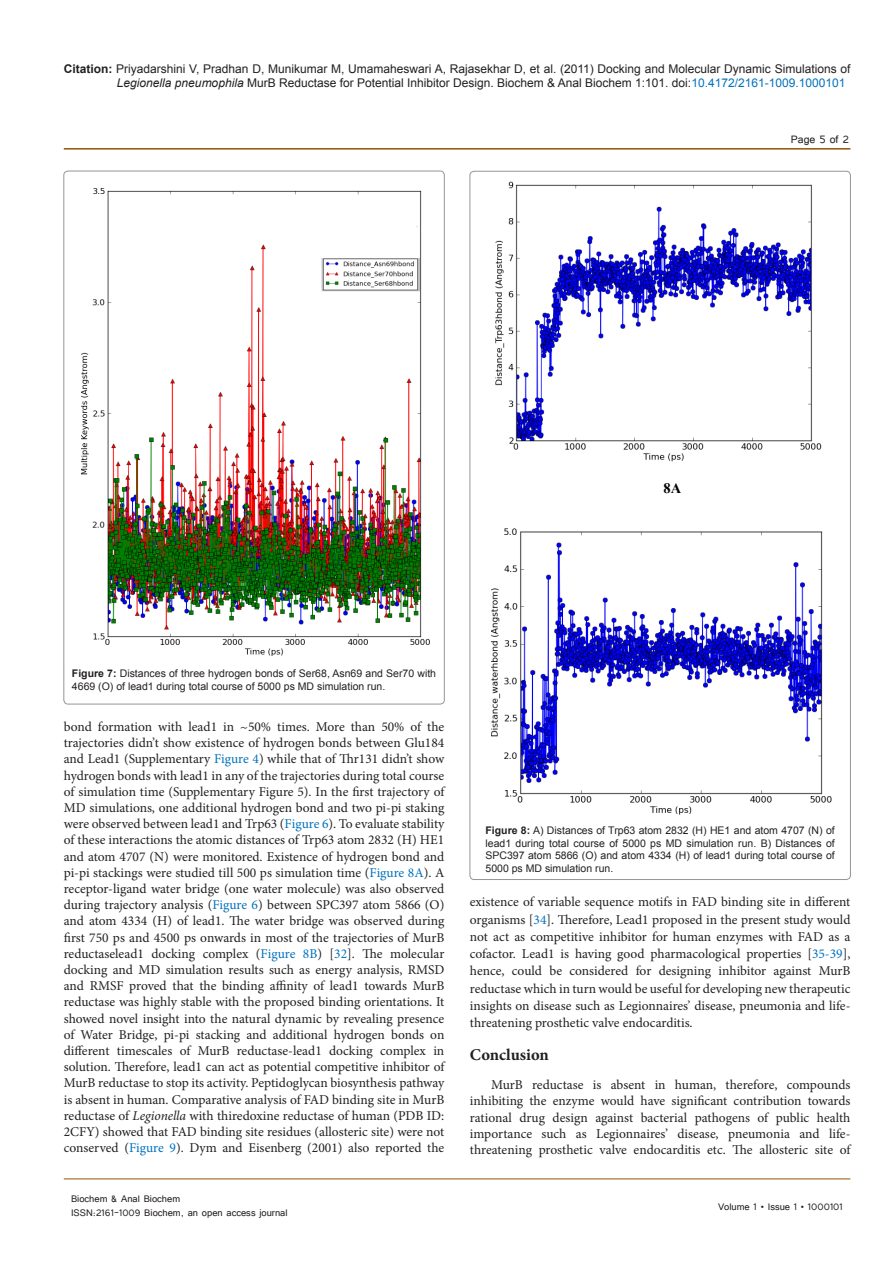
<style>
.page{position:relative;width:893px;height:1263px;background:#fff}
.page>*{position:absolute;margin:0;border:0;box-sizing:border-box;transform-origin:0 0}
.t1{font:700 16.5px "Minion Pro";color:#231f20}
.t2{font:700 14.4px "Times New Roman";color:#000}
.t3{font:13.5px/16.2px "Minion Pro";color:#231f20;text-align:justify}
.t4{font:13.5px "Tunga";color:#231f20}
.t5{font:12px/14.4px "Arial";color:#231f20}
.t6{font:12px/14.4px "Tunga";color:#231f20}
.t7{font:10.5px/12.6px "Arial";color:#231f20}
.s1{font-weight:700}
.s2{font-style:italic}
.s3{color:#0072bc}
</style>
<div class="page">
<hr style="left:64px;top:148px;width:786px;height:2px;background:#905500">
<hr style="left:64px;top:1179px;width:786px;height:1px;background:#905500">
<img style="left:81px;top:188px;width:349px;height:468px">
<img style="left:495px;top:181px;width:327px;height:281px">
<img style="left:491px;top:528px;width:341px;height:287px">
<p class="t5" style="left:117px;top:61px;width:735px;text-indent:-53px"><span class="s1">Citation:</span> Priyadarshini V, Pradhan D, Munikumar M, Umamaheswari A, Rajasekhar D, et al. (2011) Docking and Molecular Dynamic Simulations of<br><span class="s2">Legionella pneumophila</span> MurB Reductase for Potential Inhibitor Design. Biochem &amp; Anal Biochem 1:101. doi:<span class="s3">10.4172/2161-1009.1000101</span></p>
<p class="t4" style="left:791px;top:131px;width:60px">Page 5 of 2</p>
<p class="t2" style="left:664px;top:478px;width:19px">8A</p>
<p class="t7" style="left:72px;top:667px;width:366px"><span class="s1">Figure 7:</span> Distances of three hydrogen bonds of Ser68, Asn69 and Ser70 with<br>4669 (O) of lead1 during total course of 5000 ps MD simulation run.</p>
<p class="t3" style="left:64px;top:719px;width:382px">bond formation with lead1 in ~50% times. More than 50% of the trajectories didn’t show existence of hydrogen bonds between Glu184 and Lead1 (Supplementary <span class="s3">Figure 4</span>) while that of Thr131 didn’t show hydrogen bonds with lead1 in any of the trajectories during total course of simulation time (Supplementary Figure 5). In the first trajectory of MD simulations, one additional hydrogen bond and two pi-pi staking were observed between lead1 and Trp63 (<span class="s3">Figure 6</span>). To evaluate stability of these interactions the atomic distances of Trp63 atom 2832 (H) HE1 and atom 4707 (N) were monitored. Existence of hydrogen bond and pi-pi stackings were studied till 500 ps simulation time (<span class="s3">Figure 8A</span>). A receptor-ligand water bridge (one water molecule) was also observed during trajectory analysis (<span class="s3">Figure 6</span>) between SPC397 atom 5866 (O) and atom 4334 (H) of lead1. The water bridge was observed during first 750 ps and 4500 ps onwards in most of the trajectories of MurB reductaselead1 docking complex (<span class="s3">Figure 8B</span>) [<span class="s3">32</span>]. The molecular docking and MD simulation results such as energy analysis, RMSD and RMSF proved that the binding affinity of lead1 towards MurB reductase was highly stable with the proposed binding orientations. It showed novel insight into the natural dynamic by revealing presence of Water Bridge, pi-pi stacking and additional hydrogen bonds on different timescales of MurB reductase-lead1 docking complex in solution. Therefore, lead1 can act as potential competitive inhibitor of MurB reductase to stop its activity. Peptidoglycan biosynthesis pathway is absent in human. Comparative analysis of FAD binding site in MurB reductase of <span class="s2">Legionella</span> with thiredoxine reductase of human (PDB ID:<br>2CFY) showed that FAD binding site residues (allosteric site) were not conserved (<span class="s3">Figure 9</span>). Dym and Eisenberg (2001) also reported the</p>
<p class="t6" style="left:71px;top:1190px;width:218px">Biochem &amp; Anal Biochem<br>ISSN:2161-1009 Biochem, an open access journal</p>
<p class="t7" style="left:485px;top:824px;width:351px;text-align:justify"><span class="s1">Figure 8:</span> A) Distances of Trp63 atom 2832 (H) HE1 and atom 4707 (N) of lead1 during total course of 5000 ps MD simulation run. B) Distances of SPC397 atom 5866 (O) and atom 4334 (H) of lead1 during total course of 5000 ps MD simulation run.</p>
<p class="t3" style="left:470px;top:893px;width:382px;line-height:17.2px">existence of variable sequence motifs in FAD binding site in different organisms [<span class="s3">34</span>]. Therefore, Lead1 proposed in the present study would not act as competitive inhibitor for human enzymes with FAD as a cofactor. Lead1 is having good pharmacological properties [<span class="s3">35-39</span>], hence, could be considered for designing inhibitor against MurB reductase which in turn would be useful for developing new therapeutic insights on disease such as Legionnaires’ disease, pneumonia and life‐ threatening prosthetic valve endocarditis.</p>
<p class="t1" style="left:470px;top:1043px;width:81px">Conclusion</p>
<p class="t3" style="left:470px;top:1076px;width:382px;text-indent:21px">MurB reductase is absent in human, therefore, compounds inhibiting the enzyme would have significant contribution towards rational drug design against bacterial pathogens of public health importance such as Legionnaires’ disease, pneumonia and life‐ threatening prosthetic valve endocarditis etc. The allosteric site of</p>
<p class="t6" style="left:718px;top:1199px;width:126px">Volume 1 • Issue 1 • 1000101</p>
</div>
